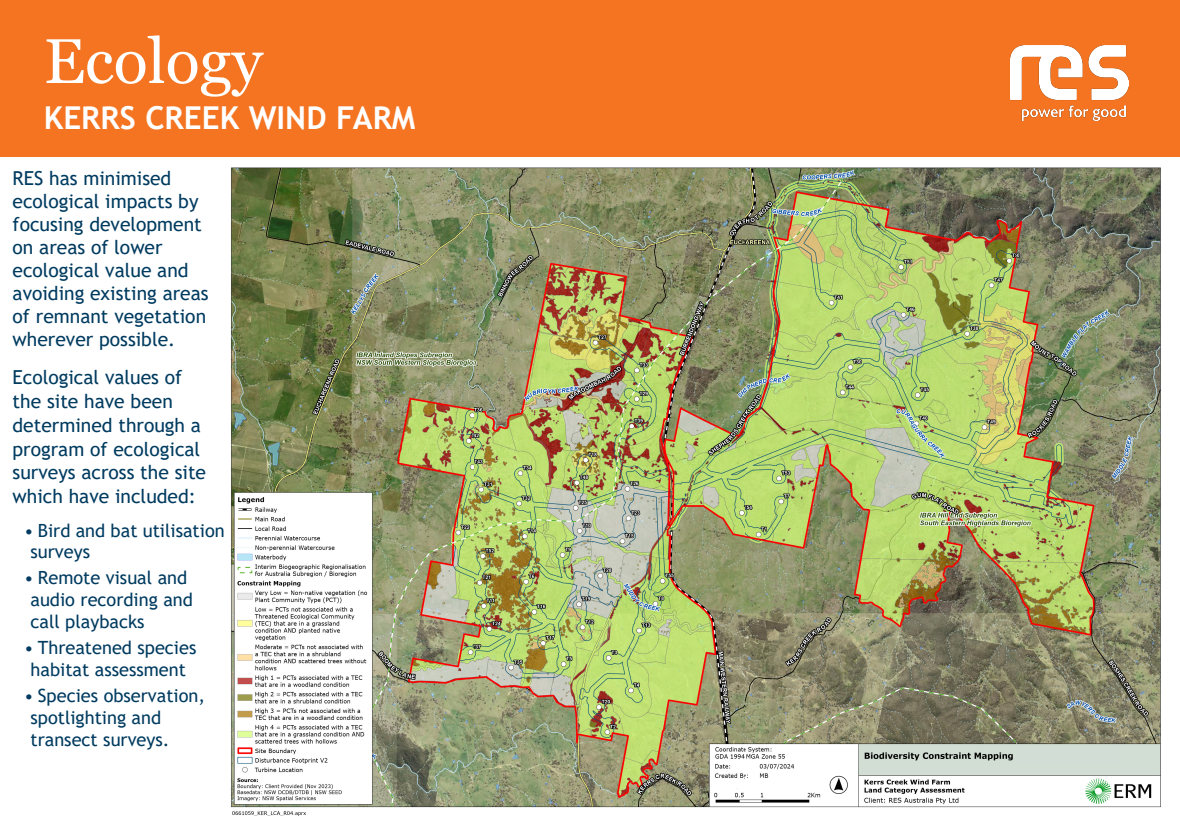
<style>
.page{position:relative;width:1180px;height:835px;background:#fff}
.page>*{position:absolute;margin:0;border:0;box-sizing:border-box;transform-origin:0 0}
.t1{font:63px "Georgia";color:#fff}
.t2{font:700 31.5px "Trebuchet MS";color:#fff}
.t3{font:19.25px/23.1px "Trebuchet MS";color:#003b60}
.t4{font:18.2px/21.8px "Trebuchet MS";color:#003b60}
</style>
<div class="page">
<div style="left:0;top:0;width:1180px;height:157px;background:#f47421"></div>
<img style="left:1011px;top:46px;width:117px;height:74px">
<img style="left:231px;top:167px;width:930px;height:649px">
<div style="left:825px;top:795px;width:27px;height:8px;background:#fff;border-radius:4px"></div>
<div style="left:714px;top:780px;width:57px;height:8px;background:#fff;border-radius:4px"></div>
<div style="left:1015px;top:748px;width:104px;height:17px;background:#d2ddd5;border-radius:4px"></div>
<h1 class="t1" style="left:44px;top:23px;width:220px">Ecology</h1>
<h2 class="t2" style="left:44px;top:98px;width:373px">KERRS CREEK WIND FARM</h2>
<p class="t3" style="left:13px;top:166px;width:198px">RES has minimised ecological impacts by focusing development on areas of lower ecological value and avoiding existing areas of remnant vegetation wherever possible.</p>
<p class="t3" style="left:13px;top:365px;width:195px;line-height:23.8px">Ecological values of the site have been determined through a program of ecological surveys across the site which have included:</p>
<p class="t4" style="left:30px;top:520px;width:196px;line-height:20.6px;text-indent:-6px">• Bird and bat utilisation surveys</p>
<p class="t4" style="left:30px;top:566px;width:164px;text-indent:-6px">• Remote visual and audio recording and call playbacks</p>
<p class="t4" style="left:24px;top:636px;width:174px;text-align:center">• Threatened species habitat assessment</p>
<p class="t4" style="left:31px;top:684px;width:176px;text-indent:-6px">• Species observation, spotlighting and transect surveys.</p>
</div>
